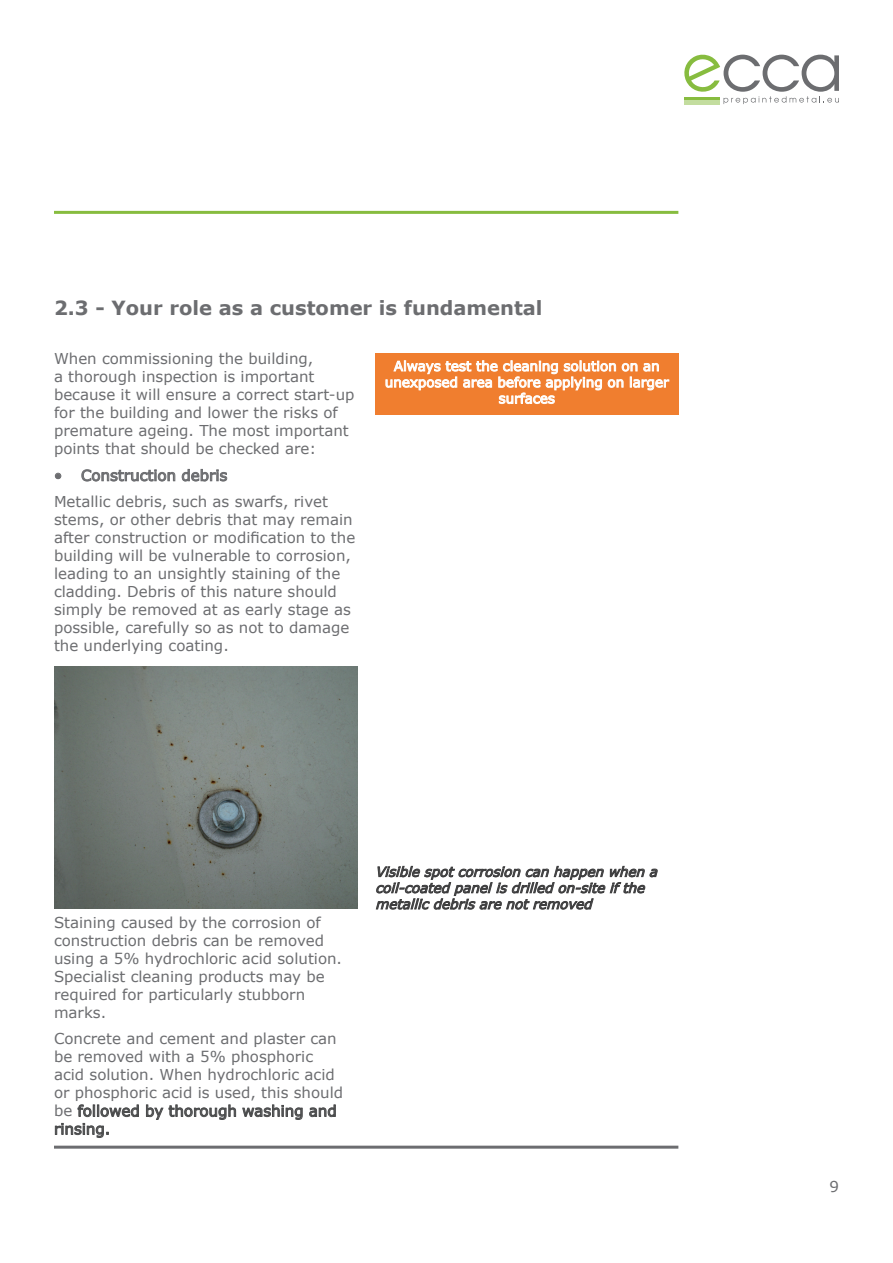
<style>
.page{position:relative;width:893px;height:1263px;background:#fff}
.page>*{position:absolute;margin:0;border:0;box-sizing:border-box;transform-origin:0 0}
.t1{font:700 19.5px "Verdana";color:#6c6d70}
.t2{font:15px/18px "Verdana";color:#6c6d70}
.t3{font:italic 13.5px/16.2px "Verdana";color:#3e3e3f}
.t4{font:13.5px/16.2px "Verdana";color:#fff;text-align:center}
.s1{color:#4b4c4d}
</style>
<div class="page">
<hr style="left:54px;top:211px;width:624px;height:3px;background:#87bc3f">
<hr style="left:54px;top:1146px;width:624px;height:3px;background:#6c6d70">
<svg style="left:684px;top:54px;width:155px;height:50px"></svg>
<img style="left:54px;top:666px;width:303px;height:243px">
<svg style="left:376px;top:866px;width:282px;height:44px"></svg>
<svg style="left:55px;top:472px;width:7px;height:7px"></svg>
<svg style="left:81px;top:469px;width:146px;height:13px"></svg>
<svg style="left:77px;top:1104px;width:62px;height:13px"></svg>
<svg style="left:146px;top:1104px;width:90px;height:16px"></svg>
<svg style="left:242px;top:1104px;width:61px;height:16px"></svg>
<svg style="left:309px;top:1104px;width:27px;height:13px"></svg>
<svg style="left:55px;top:1123px;width:54px;height:15px"></svg>
<div style="left:375px;top:353px;width:303px;height:62px;background:#f07e2f"></div>
<svg style="left:385px;top:360px;width:285px;height:44px"></svg>
<h1 class="t1" style="left:54px;top:294px;width:490px">2.3 - Your role as a customer is fundamental</h1>
<p class="t2" style="left:54px;top:350px;width:302px">When commissioning the building,<br>a thorough inspection is important because it will ensure a correct start-up for the building and lower the risks of premature ageing. The most important points that should be checked are:</p>
<p class="t2" style="left:54px;top:462px;width:275px;line-height:26.5px">• Construction debris<br>Metallic debris, such as swarfs, rivet</p>
<p class="t2" style="left:54px;top:511px;width:303px">stems, or other debris that may remain after construction or modification to the building will be vulnerable to corrosion, leading to an unsightly staining of the cladding. Debris of this nature should simply be removed at as early stage as possible, carefully so as not to damage the underlying coating.</p>
<p class="t4" style="left:385px;top:358px;width:286px">Always test the cleaning solution on an unexposed area before applying on larger surfaces</p>
<p class="t2" style="left:54px;top:913px;width:290px">Staining caused by the corrosion of construction debris can be removed using a 5% hydrochloric acid solution.<br>Specialist cleaning products may be required for particularly stubborn marks.</p>
<p class="t2" style="left:54px;top:1030px;width:291px">Concrete and cement and plaster can be removed with a 5% phosphoric acid solution. When hydrochloric acid or phosphoric acid is used, this should be <span class="s1">followed by thorough washing and rinsing.</span></p>
<p class="t3" style="left:375px;top:863px;width:288px">Visiblespotcorrosioncanhappenwhena coil-coatedpanelisdrilledon-siteifthe metallicdebrisarenotremoved</p>
<p class="t2" style="left:829px;top:1177px;width:11px">9</p>
</div>
